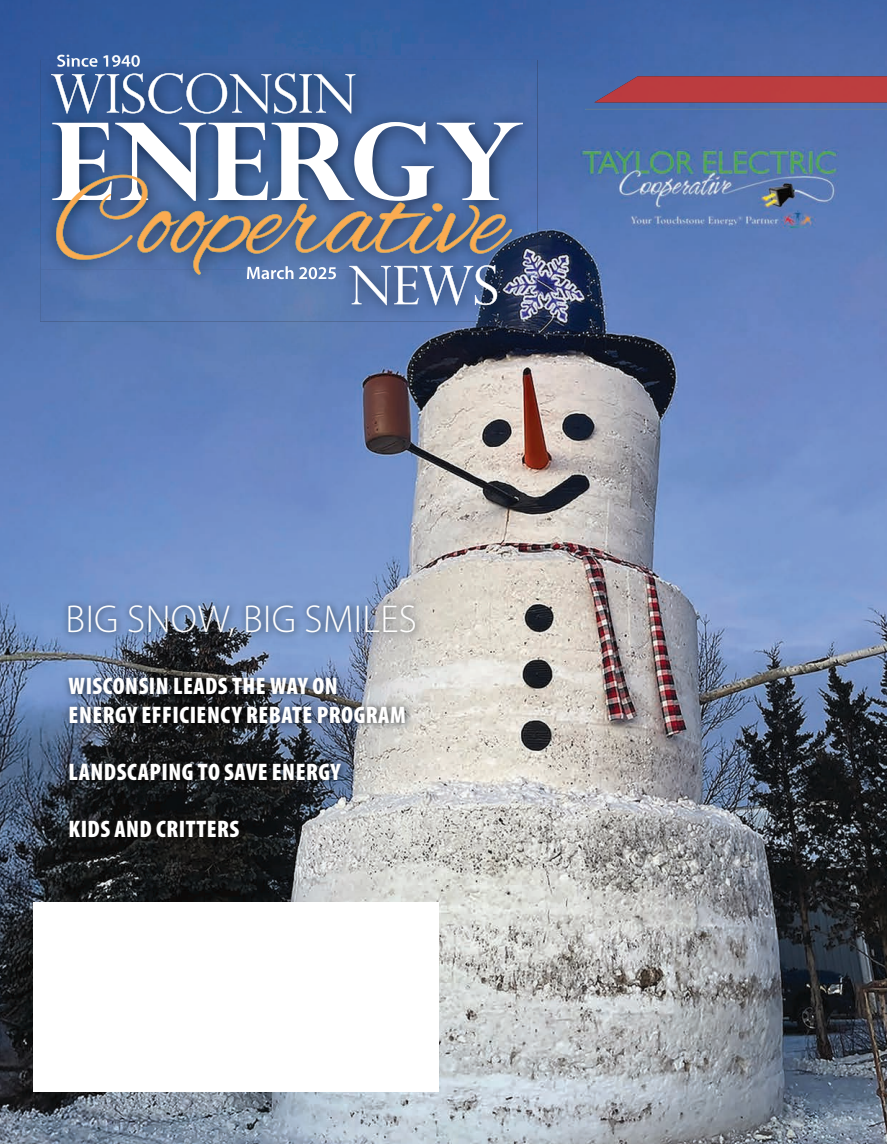
<style>
.page{position:relative;width:887px;height:1144px;background:#fff}
.page>*{position:absolute;margin:0;border:0;box-sizing:border-box;transform-origin:0 0}
.t1{font:300 39px "Myriad Pro";letter-spacing:.01em;color:#fff}
.t2{font:900 condensed 24px/28.5px "Myriad Pro";letter-spacing:.02em;color:#fff}
.t3{font:600 18px "Myriad Pro";color:#fff}
</style>
<div class="page">
<img style="left:0;top:0;width:887px;height:1144px">
<img style="left:594px;top:76px;width:293px;height:26px">
<img style="left:585px;top:109px;width:302px;height:1px">
<div style="left:33px;top:902px;width:405px;height:189px;background:#fff"></div>
<img style="left:40px;top:60px;width:497px;height:262px">
<img style="left:57px;top:60px;width:83px;height:7px">
<svg style="left:51px;top:73px;width:304px;height:41px;background:#607ba7"></svg>
<svg style="left:52px;top:122px;width:471px;height:183px"></svg>
<img style="left:62px;top:599px;width:361px;height:45px">
<img style="left:63px;top:672px;width:349px;height:174px">
<p class="t3" style="left:57px;top:49px;width:85px">Since 1940</p>
<h1 class="t1" style="left:66px;top:595px;width:353px">BIG SNOW, BIG SMILES</h1>
<p class="t2" style="left:69px;top:672px;width:338px">WISCONSIN LEADS THE WAY ON<br>ENERGY EFFICIENCY REBATE PROGRAM</p>
<p class="t2" style="left:69px;top:758px;width:273px">LANDSCAPING TO SAVE ENERGY</p>
<p class="t2" style="left:69px;top:815px;width:172px">KIDS AND CRITTERS</p>
</div>
